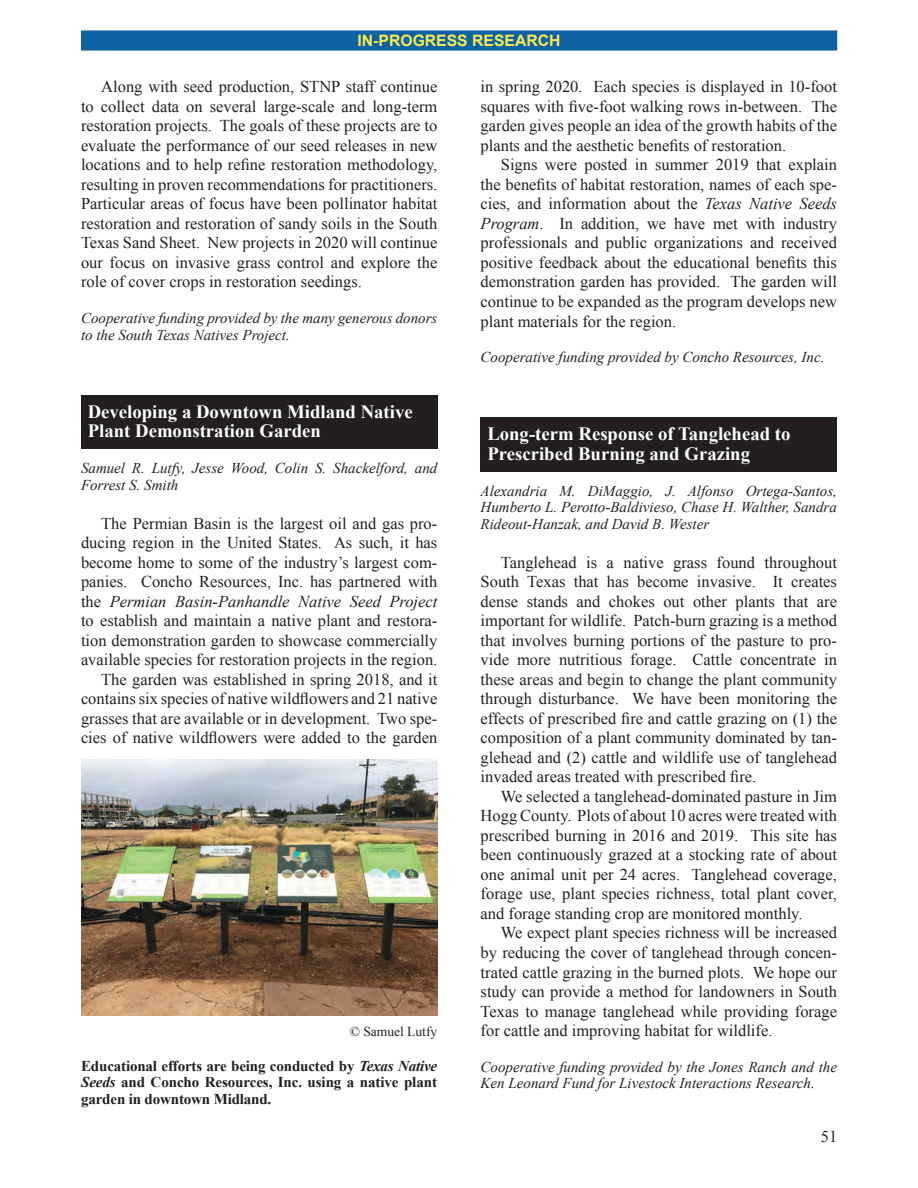
<style>
.page{position:relative;width:918px;height:1188px;background:#fff}
.page>*{position:absolute;margin:0;border:0;box-sizing:border-box;transform-origin:0 0}
.t1{font:700 18.75px/19.5px "Times New Roman";color:#fff}
.t2{font:16.5px/19.5px "Times New Roman";color:#231f20;text-align:justify}
.t3{font:700 15.75px "Arial";color:#f9ea50}
.t4{font:italic 15px/16.5px "Times New Roman";color:#231f20}
.t5{font:700 15px/16.5px "Times New Roman";letter-spacing:-.01em;color:#231f20;text-align:justify}
.t6{font:13.5px "Times New Roman";color:#231f20}
.s1{font-style:italic}
</style>
<div class="page">
<div style="left:81px;top:30px;width:756px;height:21px;background:#0d62a4;border:2px solid #0d62a4"></div>
<div style="left:481px;top:417px;width:356px;height:54px;background:#231f20"></div>
<div style="left:81px;top:395px;width:356px;height:54px;background:#231f20"></div>
<img style="left:81px;top:760px;width:356px;height:256px">
<p class="t3" style="left:358px;top:30px;width:205px">IN-PROGRESS RESEARCH</p>
<p class="t2" style="left:81px;top:77px;width:358px;text-indent:20px">Along with seed production, STNP staff continue to collect data on several large-scale and long-term restoration projects. The goals of these projects are to evaluate the performance of our seed releases in new locations and to help refine restoration methodology, resulting in proven recommendations for practitioners.<br>Particular areas of focus have been pollinator habitat restoration and restoration of sandy soils in the South Texas Sand Sheet. New projects in 2020 will continue our focus on invasive grass control and explore the role of cover crops in restoration seedings.</p>
<p class="t4" style="left:81px;top:310px;width:358px">Cooperative funding provided by the many generous donors to the South Texas Natives Project.</p>
<p class="t2" style="left:481px;top:77px;width:358px">in spring 2020. Each species is displayed in 10-foot squares with five-foot walking rows in-between. The garden gives people an idea of the growth habits of the plants and the aesthetic benefits of restoration.</p>
<p class="t2" style="left:481px;top:155px;width:358px;text-indent:20px">Signs were posted in summer 2019 that explain the benefits of habitat restoration, names of each spe&shy;cies, and information about the <span class="s1">Texas Native Seeds Program</span>. In addition, we have met with industry professionals and public organizations and received positive feedback about the educational benefits this demonstration garden has provided. The garden will continue to be expanded as the program develops new plant materials for the region.</p>
<p class="t4" style="left:481px;top:349px;width:345px">Cooperative funding provided by Concho Resources, Inc.</p>
<p class="t1" style="left:88px;top:401px;width:327px">Developing a Downtown Midland Native<br>Plant Demonstration Garden</p>
<p class="t4" style="left:81px;top:460px;width:358px">Samuel R. Lutfy, Jesse Wood, Colin S. Shackelford, and<br>Forrest S. Smith</p>
<p class="t2" style="left:81px;top:513px;width:358px;text-align:right">The Permian Basin is the largest oil and gas pro&shy;ducing region in the United States. As such, it has become home to some of the industry’s largest com&shy;panies. Concho Resources, Inc. has partnered with the <span class="s1">Permian Basin-Panhandle Native Seed Project </span>to establish and maintain a native plant and restora&shy;tion demonstration garden to showcase commercially available species for restoration projects in the region.<br>The garden was established in spring 2018, and it contains six species of native wildflowers and 21 native grasses that are available or in development. Two spe&shy;cies of native wildflowers were added to the garden</p>
<p class="t6" style="left:350px;top:1022px;width:89px">© Samuel Lutfy</p>
<p class="t5" style="left:81px;top:1057px;width:358px">Educational efforts are being conducted by <span class="s1">Texas Native Seeds</span> and Concho Resources, Inc. using a native plant garden in downtown Midland.</p>
<p class="t1" style="left:487px;top:424px;width:305px">Long-term Response of Tanglehead to<br>Prescribed Burning and Grazing</p>
<p class="t4" style="left:481px;top:482px;width:358px;text-align:justify">Alexandria M. DiMaggio, J. Alfonso Ortega-Santos, Humberto L. Perotto-Baldivieso, Chase H. Walther, Sandra Rideout-Hanzak, and David B. Wester</p>
<p class="t2" style="left:481px;top:552px;width:358px;text-indent:20px">Tanglehead is a native grass found throughout South Texas that has become invasive. It creates dense stands and chokes out other plants that are important for wildlife. Patch-burn grazing is a method that involves burning portions of the pasture to pro&shy;vide more nutritious forage. Cattle concentrate in these areas and begin to change the plant community through disturbance. We have been monitoring the effects of prescribed fire and cattle grazing on (1) the composition of a plant community dominated by tan&shy;glehead and (2) cattle and wildlife use of tanglehead invaded areas treated with prescribed fire.</p>
<p class="t2" style="left:481px;top:786px;width:358px;text-indent:20px">We selected a tanglehead-dominated pasture in Jim Hogg County. Plots of about 10 acres were treated with prescribed burning in 2016 and 2019. This site has been continuously grazed at a stocking rate of about one animal unit per 24 acres. Tanglehead coverage, forage use, plant species richness, total plant cover, and forage standing crop are monitored monthly.</p>
<p class="t2" style="left:481px;top:923px;width:358px;text-indent:20px">We expect plant species richness will be increased by reducing the cover of tanglehead through concen&shy;trated cattle grazing in the burned plots. We hope our study can provide a method for landowners in South Texas to manage tanglehead while providing forage for cattle and improving habitat for wildlife.</p>
<p class="t4" style="left:481px;top:1058px;width:358px">Cooperative funding provided by the Jones Ranch and the<br>Ken Leonard Fund for Livestock Interactions Research.</p>
<p class="t2" style="left:821px;top:1127px;width:18px">51</p>
</div>
